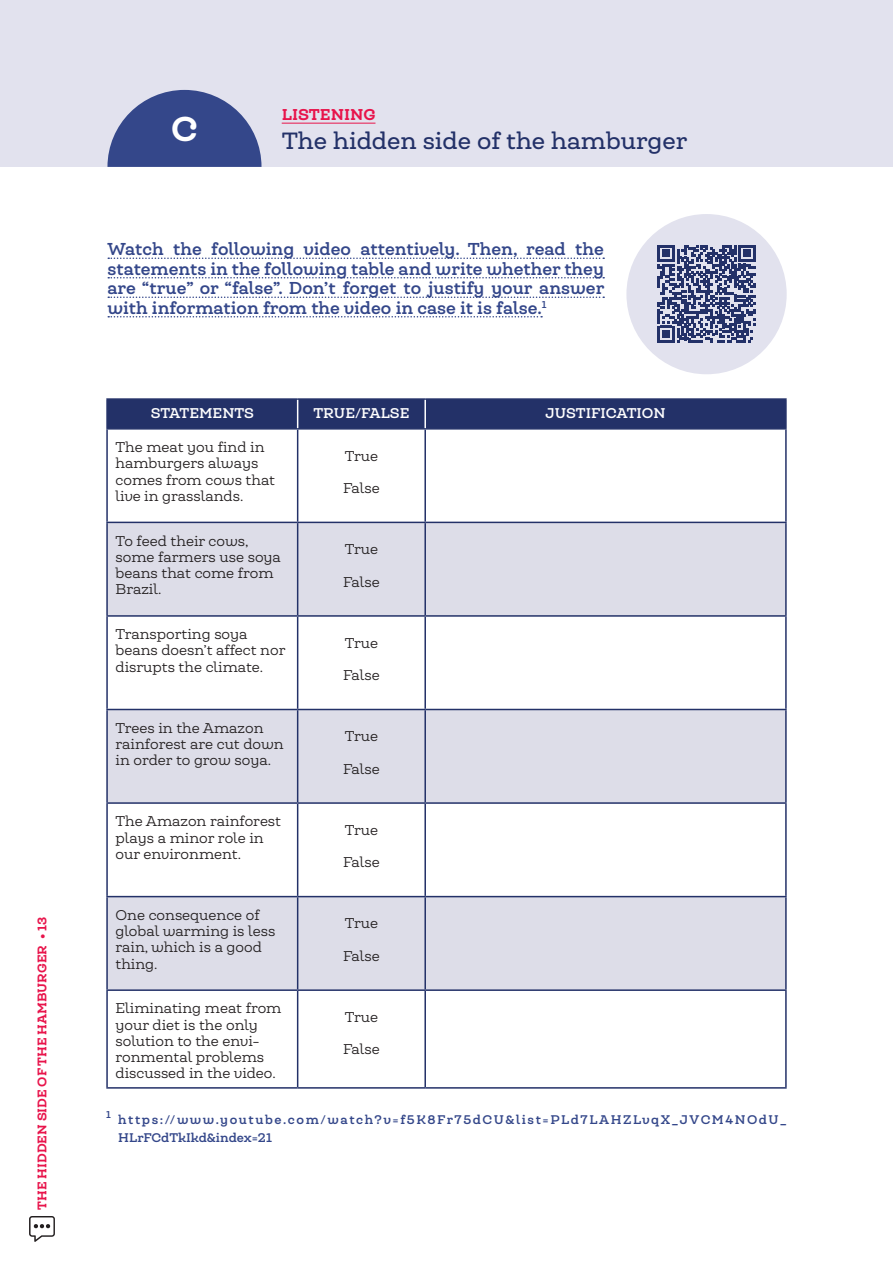
<style>
.page{position:relative;width:893px;height:1263px;background:#fff}
.page>*{position:absolute;margin:0;border:0;box-sizing:border-box;transform-origin:0 0}
.t1{font:900 33px "Queulat Alt Soft";color:#fff}
.t2{font:500 22.5px "Queulat Alt Soft";color:#233168}
.t3{font:700 16.5px/19.5px "Queulat Alt Soft";color:#34478a;text-align:justify}
.t4{font:900 15px "Queulat Alt Soft";color:#e8144b}
.t5{font:13.5px/16.2px "Queulat Alt Soft";color:#231f20}
.t6{font:700 13.5px "Queulat Alt Soft";color:#fff}
.t7{font:700 12px/18px "Queulat Alt Soft";letter-spacing:.13em;color:#34478a}
.t8{font:900 12px "Queulat Alt Soft";color:#e8144b}
.t9{font:700 9.6px "Queulat Alt Soft";color:#34478a}
</style>
<div class="page">
<svg style="left:29px;top:1216px;width:26px;height:26px"></svg>
<svg style="left:108px;top:257px;width:496px;height:2px"></svg>
<svg style="left:108px;top:277px;width:496px;height:1px"></svg>
<svg style="left:108px;top:296px;width:496px;height:2px"></svg>
<svg style="left:108px;top:316px;width:434px;height:1px"></svg>
<div style="left:626px;top:214px;width:161px;height:160px;background:#e2e2ee;border-radius:50%"></div>
<div style="left:0;top:0;width:893px;height:167px;background:#e2e2ee"></div>
<hr style="left:282px;top:123px;width:93px;height:1px;background:#e8144b">
<svg style="left:107px;top:90px;width:154px;height:77px"></svg>
<svg style="left:658px;top:245px;width:97px;height:97px"></svg>
<svg style="left:108px;top:523px;width:677px;height:466px;fill:#dddde8"></svg>
<hr style="left:106px;top:398px;width:192px;height:2px;background:#233168">
<hr style="left:106px;top:400px;width:2px;height:28px;background:#233168">
<hr style="left:298px;top:398px;width:127px;height:2px;background:#233168">
<hr style="left:425px;top:398px;width:362px;height:2px;background:#233168">
<hr style="left:785px;top:400px;width:2px;height:28px;background:#233168">
<hr style="left:106px;top:428px;width:192px;height:2px;background:#233168">
<hr style="left:106px;top:430px;width:2px;height:92px;background:#233168">
<hr style="left:298px;top:428px;width:127px;height:2px;background:#233168">
<hr style="left:297px;top:430px;width:1px;height:92px;background:#233168">
<hr style="left:425px;top:428px;width:362px;height:2px;background:#233168">
<hr style="left:424px;top:430px;width:2px;height:92px;background:#233168">
<hr style="left:785px;top:430px;width:2px;height:92px;background:#233168">
<hr style="left:106px;top:522px;width:192px;height:1px;background:#233168">
<hr style="left:106px;top:523px;width:2px;height:92px;background:#233168">
<hr style="left:298px;top:522px;width:127px;height:1px;background:#233168">
<hr style="left:297px;top:523px;width:1px;height:92px;background:#233168">
<hr style="left:425px;top:522px;width:362px;height:1px;background:#233168">
<hr style="left:424px;top:523px;width:2px;height:92px;background:#233168">
<hr style="left:785px;top:523px;width:2px;height:92px;background:#233168">
<hr style="left:106px;top:615px;width:192px;height:2px;background:#233168">
<hr style="left:106px;top:617px;width:2px;height:92px;background:#233168">
<hr style="left:298px;top:615px;width:127px;height:2px;background:#233168">
<hr style="left:297px;top:617px;width:1px;height:92px;background:#233168">
<hr style="left:425px;top:615px;width:362px;height:2px;background:#233168">
<hr style="left:424px;top:617px;width:2px;height:92px;background:#233168">
<hr style="left:785px;top:617px;width:2px;height:92px;background:#233168">
<hr style="left:106px;top:709px;width:192px;height:1px;background:#233168">
<hr style="left:106px;top:710px;width:2px;height:92px;background:#233168">
<hr style="left:298px;top:709px;width:127px;height:1px;background:#233168">
<hr style="left:297px;top:710px;width:1px;height:92px;background:#233168">
<hr style="left:425px;top:709px;width:362px;height:1px;background:#233168">
<hr style="left:424px;top:710px;width:2px;height:92px;background:#233168">
<hr style="left:785px;top:710px;width:2px;height:92px;background:#233168">
<hr style="left:106px;top:802px;width:192px;height:2px;background:#233168">
<hr style="left:106px;top:804px;width:2px;height:92px;background:#233168">
<hr style="left:298px;top:802px;width:127px;height:2px;background:#233168">
<hr style="left:297px;top:804px;width:1px;height:92px;background:#233168">
<hr style="left:425px;top:802px;width:362px;height:2px;background:#233168">
<hr style="left:424px;top:804px;width:2px;height:92px;background:#233168">
<hr style="left:785px;top:804px;width:2px;height:92px;background:#233168">
<hr style="left:106px;top:896px;width:192px;height:1px;background:#233168">
<hr style="left:106px;top:897px;width:2px;height:92px;background:#233168">
<hr style="left:298px;top:896px;width:127px;height:1px;background:#233168">
<hr style="left:297px;top:897px;width:1px;height:92px;background:#233168">
<hr style="left:425px;top:896px;width:362px;height:1px;background:#233168">
<hr style="left:424px;top:897px;width:2px;height:92px;background:#233168">
<hr style="left:785px;top:897px;width:2px;height:92px;background:#233168">
<hr style="left:106px;top:989px;width:192px;height:2px;background:#233168">
<hr style="left:106px;top:991px;width:2px;height:96px;background:#233168">
<hr style="left:298px;top:989px;width:127px;height:2px;background:#233168">
<hr style="left:297px;top:991px;width:1px;height:96px;background:#233168">
<hr style="left:425px;top:989px;width:362px;height:2px;background:#233168">
<hr style="left:424px;top:991px;width:2px;height:96px;background:#233168">
<hr style="left:785px;top:991px;width:2px;height:96px;background:#233168">
<hr style="left:106px;top:1087px;width:192px;height:2px;background:#233168">
<hr style="left:298px;top:1087px;width:127px;height:2px;background:#233168">
<hr style="left:425px;top:1087px;width:362px;height:2px;background:#233168">
<div style="left:108px;top:399px;width:677px;height:30px;background:#233168"></div>
<hr style="left:424px;top:400px;width:2px;height:28px;background:#fff">
<p class="t8" style="left:34px;top:1210px;width:294px;rotate:-90deg">THE HIDDEN SIDE OF THE HAMBURGER • 13</p>
<h1 class="t1" style="left:171px;top:106px;width:28px">C</h1>
<p class="t4" style="left:282px;top:104px;width:95px">LISTENING</p>
<h2 class="t2" style="left:282px;top:126px;width:407px">The hidden side of the hamburger</h2>
<p class="t3" style="left:107px;top:239px;width:498px">Watch the following video attentively. Then, read the statements in the following table and write whether they are “true” or “false”. Don’t forget to justify your answer with information from the video in case it is false.<sup>1</sup></p>
<p class="t6" style="left:151px;top:404px;width:105px">STATEMENTS</p>
<p class="t6" style="left:313px;top:404px;width:98px">TRUE/FALSE</p>
<p class="t6" style="left:546px;top:404px;width:121px">JUSTIFICATION</p>
<p class="t5" style="left:116px;top:439px;width:161px">The meat you find in hamburgers always comes from cows that live in grasslands.</p>
<p class="t5" style="left:345px;top:447px;width:35px">True</p>
<p class="t5" style="left:343px;top:480px;width:38px">False</p>
<p class="t5" style="left:116px;top:532px;width:167px">To feed their cows, some farmers use soya beans that come from<br>Brazil.</p>
<p class="t5" style="left:345px;top:541px;width:35px">True</p>
<p class="t5" style="left:343px;top:573px;width:38px">False</p>
<p class="t5" style="left:116px;top:626px;width:171px">Transporting soya beans doesn’t affect nor disrupts the climate.</p>
<p class="t5" style="left:345px;top:634px;width:35px">True</p>
<p class="t5" style="left:343px;top:667px;width:38px">False</p>
<p class="t5" style="left:116px;top:719px;width:170px">Trees in the Amazon rainforest are cut down in order to grow soya.</p>
<p class="t5" style="left:345px;top:728px;width:35px">True</p>
<p class="t5" style="left:343px;top:760px;width:38px">False</p>
<p class="t5" style="left:116px;top:813px;width:167px">The Amazon rainforest plays a minor role in our environment.</p>
<p class="t5" style="left:345px;top:821px;width:35px">True</p>
<p class="t5" style="left:343px;top:854px;width:38px">False</p>
<p class="t5" style="left:116px;top:906px;width:161px">One consequence of global warming is less rain, which is a good thing.</p>
<p class="t5" style="left:345px;top:915px;width:35px">True</p>
<p class="t5" style="left:343px;top:947px;width:38px">False</p>
<p class="t5" style="left:116px;top:1000px;width:167px">Eliminating meat from your diet is the only solution to the envi&shy;ronmental problems discussed in the video.</p>
<p class="t5" style="left:345px;top:1008px;width:35px">True</p>
<p class="t5" style="left:343px;top:1041px;width:38px">False</p>
<p class="t9" style="left:106px;top:1108px;width:6px">1</p>
<p class="t7" style="left:118px;top:1110px;width:670px">https://www.youtube.com/watch?v=f5K8Fr75dCU&amp;list=PLd7LAHZLvqX_JVCM4NOdU_<br>HLrFCdTkIkd&amp;index=21</p>
</div>
